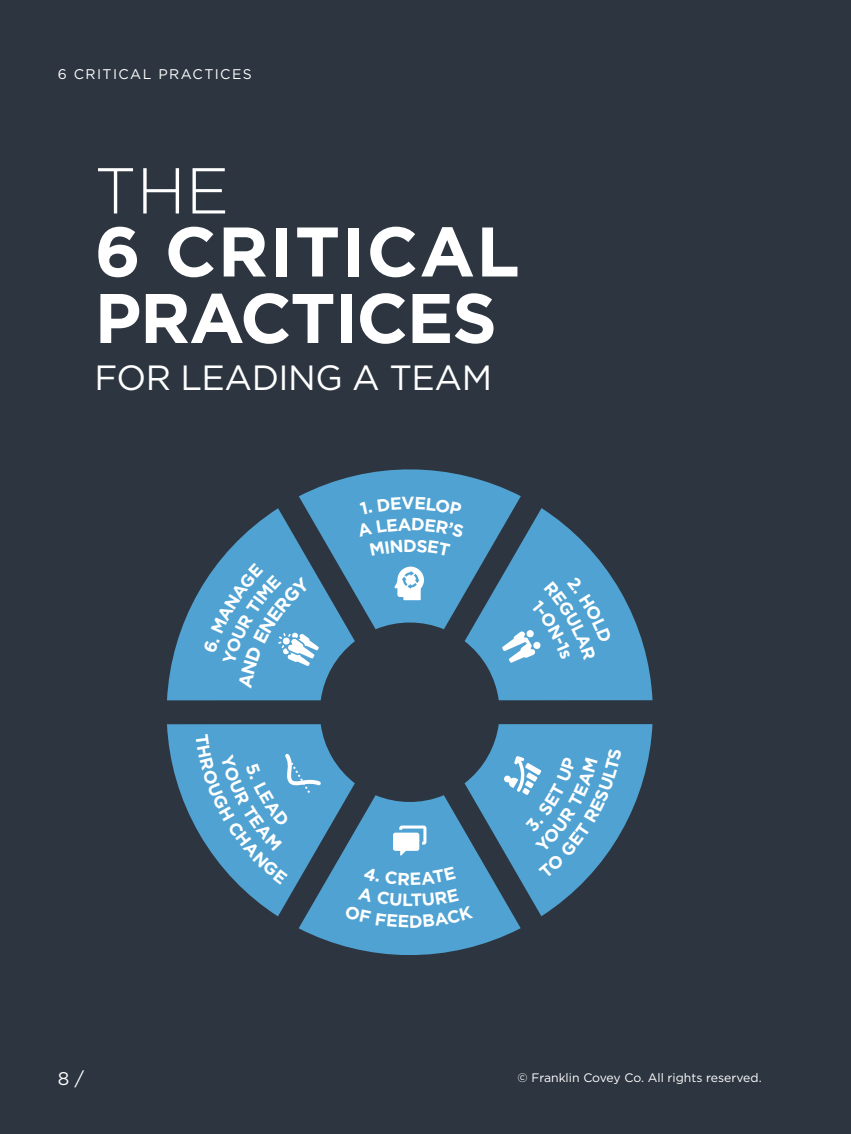
<style>
.page{position:relative;width:851px;height:1134px;background:#fff}
.page>*{position:absolute;margin:0;border:0;box-sizing:border-box;transform-origin:0 0}
.t1{font:700 70px/66.5px "Gotham";letter-spacing:-.02em;color:#fff}
.t2{font:300 64.75px "Gotham";color:#fff}
.t3{font:35px "Gotham";letter-spacing:-.015em;color:#fff}
.t4{font:18.38px "Gotham";color:#fff}
.t5{font:700 17.5px "Gotham";color:#fff}
.t6{font:14px "Gotham";letter-spacing:.1em;color:#fff}
.t7{font:12.25px "Gotham";color:#fff}
</style>
<div class="page">
<div style="left:0;top:0;width:850px;height:1134px;background:#2d3640"></div>
<svg style="left:167px;top:724px;width:485px;height:231px"></svg>
<svg style="left:167px;top:469px;width:485px;height:231px"></svg>
<p class="t6" style="left:58px;top:65px;width:195px">6 CRITICAL PRACTICES</p>
<h2 class="t2" style="left:94px;top:150px;width:136px">THE</h2>
<h1 class="t1" style="left:95px;top:218px;width:426px">6 CRITICAL<br>PRACTICES</h1>
<h3 class="t3" style="left:94px;top:355px;width:399px">FOR LEADING A TEAM</h3>
<h3 class="t5" style="left:401px;top:492px;width:15px">V</h3>
<h3 class="t5" style="left:403px;top:534px;width:15px">D</h3>
<h3 class="t4" style="left:58px;top:1066px;width:28px">8 /</h3>
<p class="t7" style="left:517px;top:1070px;width:246px">© Franklin Covey Co. All rights reserved.</p>
</div>
